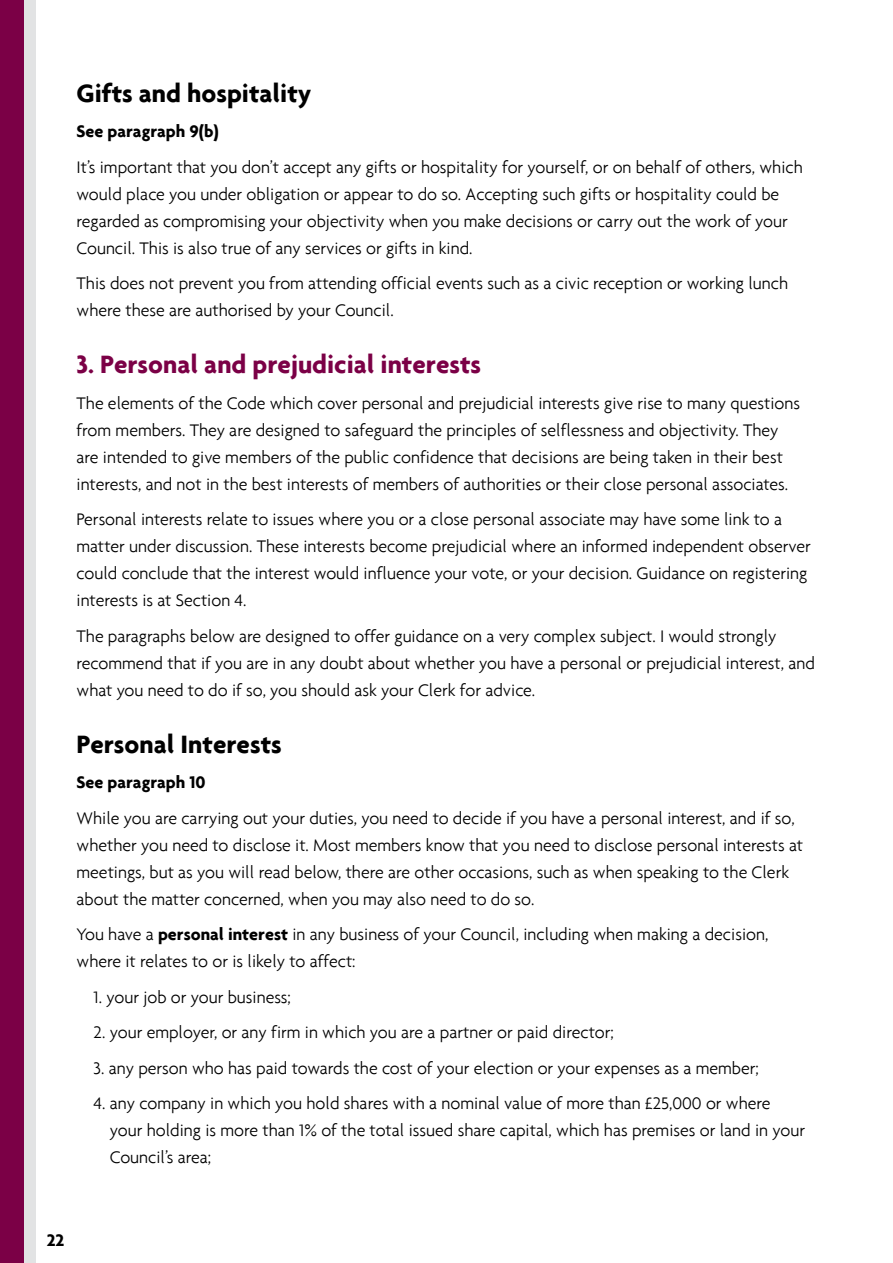
<style>
.page{position:relative;width:893px;height:1263px;background:#fff}
.page>*{position:absolute;margin:0;border:0;box-sizing:border-box;transform-origin:0 0}
.t1{font:700 27px "Agenda";color:#000}
.t2{font:700 27px "Agenda";color:#7b0046}
.t3{font:300 18px/27px "Agenda";color:#000}
.t4{font:700 18px "Agenda";color:#000}
.s1{font-weight:700}
</style>
<div class="page">
<svg style="left:23px;top:0;width:13px;height:1263px;background:#dad1d7"></svg>
<div style="left:0;top:0;width:23px;height:1263px;background:#7b0046"></div>
<h1 class="t1" style="left:77px;top:77px;width:236px">Gifts and hospitality</h1>
<p class="t4" style="left:77px;top:120px;width:144px">See paragraph 9(b)</p>
<p class="t3" style="left:77px;top:153px;width:728px">It’s important that you don’t accept any gifts or hospitality for yourself, or on behalf of others, which would place you under obligation or appear to do so. Accepting such gifts or hospitality could be regarded as compromising your objectivity when you make decisions or carry out the work of your Council. This is also true of any services or gifts in kind.</p>
<p class="t3" style="left:77px;top:270px;width:713px">This does not prevent you from attending official events such as a civic reception or working lunch where these are authorised by your Council.</p>
<h1 class="t2" style="left:77px;top:348px;width:406px">3. Personal and prejudicial interests</h1>
<p class="t3" style="left:77px;top:389px;width:725px">The elements of the Code which cover personal and prejudicial interests give rise to many questions from members. They are designed to safeguard the principles of selflessness and objectivity. They are intended to give members of the public confidence that decisions are being taken in their best interests, and not in the best interests of members of authorities or their close personal associates.</p>
<p class="t3" style="left:77px;top:506px;width:736px">Personal interests relate to issues where you or a close personal associate may have some link to a matter under discussion. These interests become prejudicial where an informed independent observer could conclude that the interest would influence your vote, or your decision. Guidance on registering interests is at Section 4.</p>
<p class="t3" style="left:77px;top:622px;width:740px">The paragraphs below are designed to offer guidance on a very complex subject. I would strongly recommend that if you are in any doubt about whether you have a personal or prejudicial interest, and what you need to do if so, you should ask your Clerk for advice.</p>
<h1 class="t1" style="left:77px;top:728px;width:207px">Personal Interests</h1>
<p class="t4" style="left:77px;top:771px;width:131px">See paragraph 10</p>
<p class="t3" style="left:77px;top:804px;width:728px">While you are carrying out your duties, you need to decide if you have a personal interest, and if so, whether you need to disclose it. Most members know that you need to disclose personal interests at meetings, but as you will read below, there are other occasions, such as when speaking to the Clerk about the matter concerned, when you may also need to do so.</p>
<p class="t3" style="left:77px;top:921px;width:693px">You have a <span class="s1">personal interest</span> in any business of your Council, including when making a decision, where it relates to or is likely to affect:</p>
<p class="t3" style="left:94px;top:983px;width:199px">1. your job or your business;</p>
<p class="t3" style="left:94px;top:1019px;width:522px">2. your employer, or any firm in which you are a partner or paid director;</p>
<p class="t3" style="left:94px;top:1054px;width:667px">3. any person who has paid towards the cost of your election or your expenses as a member;</p>
<p class="t3" style="left:110px;top:1090px;width:697px;text-indent:-16px">4. any company in which you hold shares with a nominal value of more than £25,000 or where your holding is more than 1% of the total issued share capital, which has premises or land in your<br>Council’s area;</p>
<p class="t4" style="left:47px;top:1229px;width:19px">22</p>
</div>
